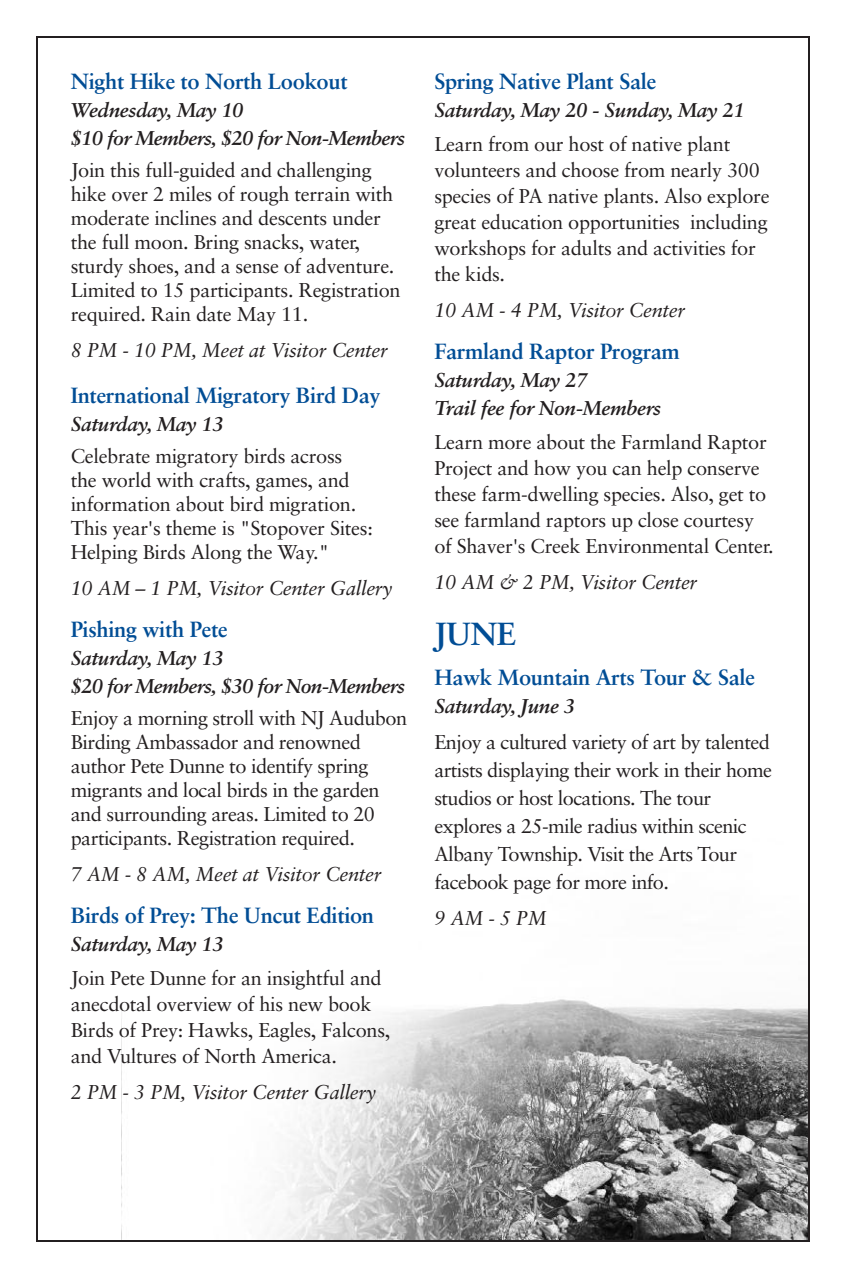
<style>
.page{position:relative;width:846px;height:1278px;background:#fff}
.page>*{position:absolute;margin:0;border:0;box-sizing:border-box;transform-origin:0 0}
.t1{font:700 32px "Sabon";color:#014d95}
.t2{font:700 22px "Sabon";letter-spacing:-.015em;color:#014d95}
.t3{font:20px/24px "Sabon";letter-spacing:-.015em;color:#231f20}
.t4{font:italic 700 20px/28px "Sabon";letter-spacing:-.015em;color:#231f20}
.t5{font:italic 20px "Sabon";letter-spacing:-.015em;color:#231f20}
</style>
<div class="page">
<img style="left:275px;top:999px;width:532px;height:240px">
<p class="t2" style="left:71px;top:72px;width:278px">Night Hike to North Lookout</p>
<p class="t4" style="left:71px;top:97px;width:336px">Wednesday, May 10<br>$10 for Members, $20 for Non-Members</p>
<p class="t3" style="left:71px;top:159px;width:332px">Join this full-guided and challenging hike over 2 miles of rough terrain with moderate inclines and descents under the full moon. Bring snacks, water, sturdy shoes, and a sense of adventure.<br>Limited to 15 participants. Registration required. Rain date May 11.</p>
<p class="t5" style="left:71px;top:342px;width:319px">8 PM - 10 PM, Meet at Visitor Center</p>
<p class="t2" style="left:71px;top:386px;width:311px">International Migratory Bird Day</p>
<p class="t4" style="left:71px;top:411px;width:154px">Saturday, May 13</p>
<p class="t3" style="left:71px;top:445px;width:304px">Celebrate migratory birds across the world with crafts, games, and information about bird migration.<br>This year's theme is "Stopover Sites:<br>Helping Birds Along the Way."</p>
<p class="t5" style="left:71px;top:580px;width:323px">10 AM – 1 PM, Visitor Center Gallery</p>
<p class="t2" style="left:71px;top:620px;width:159px">Pishing with Pete</p>
<p class="t4" style="left:71px;top:645px;width:336px">Saturday, May 13<br>$20 for Members, $30 for Non-Members</p>
<p class="t3" style="left:71px;top:707px;width:338px">Enjoy a morning stroll with NJ Audubon Birding Ambassador and renowned author Pete Dunne to identify spring migrants and local birds in the garden and surrounding areas. Limited to 20 participants. Registration required.</p>
<p class="t5" style="left:71px;top:866px;width:312px">7 AM - 8 AM, Meet at Visitor Center</p>
<p class="t2" style="left:71px;top:906px;width:305px">Birds of Prey: The Uncut Edition</p>
<p class="t4" style="left:71px;top:931px;width:154px">Saturday, May 13</p>
<p class="t3" style="left:71px;top:966px;width:321px;line-height:26px">Join Pete Dunne for an insightful and anecdotal overview of his new book Birds of Prey: Hawks, Eagles, Falcons, and Vultures of North America.</p>
<p class="t5" style="left:71px;top:1084px;width:307px">2 PM - 3 PM, Visitor Center Gallery</p>
<p class="t2" style="left:434px;top:72px;width:223px">Spring Native Plant Sale</p>
<p class="t4" style="left:434px;top:97px;width:312px">Saturday, May 20 - Sunday, May 21</p>
<p class="t3" style="left:434px;top:132px;width:337px;line-height:26px">Learn from our host of native plant volunteers and choose from nearly 300 species of PA native plants. Also explore great education opportunities including workshops for adults and activities for the kids.</p>
<p class="t5" style="left:434px;top:302px;width:252px">10 AM - 4 PM, Visitor Center</p>
<p class="t2" style="left:434px;top:342px;width:247px">Farmland Raptor Program</p>
<p class="t4" style="left:434px;top:367px;width:228px">Saturday, May 27<br>Trail fee for Non-Members</p>
<p class="t3" style="left:434px;top:430px;width:341px;line-height:26px">Learn more about the Farmland Raptor Project and how you can help conserve these farm-dwelling species. Also, get to see farmland raptors up close courtesy of Shaver's Creek Environmental Center.</p>
<p class="t5" style="left:434px;top:574px;width:265px">10 AM &amp; 2 PM, Visitor Center</p>
<h1 class="t1" style="left:434px;top:620px;width:84px">JUNE</h1>
<p class="t2" style="left:434px;top:668px;width:322px">Hawk Mountain Arts Tour &amp; Sale</p>
<p class="t4" style="left:434px;top:693px;width:142px">Saturday, June 3</p>
<p class="t3" style="left:434px;top:729px;width:339px;line-height:28px">Enjoy a cultured variety of art by talented artists displaying their work in their home studios or host locations. The tour explores a 25-mile radius within scenic Albany Township. Visit the Arts Tour facebook page for more info.</p>
<p class="t5" style="left:434px;top:910px;width:114px">9AM-5PM</p>
</div>
